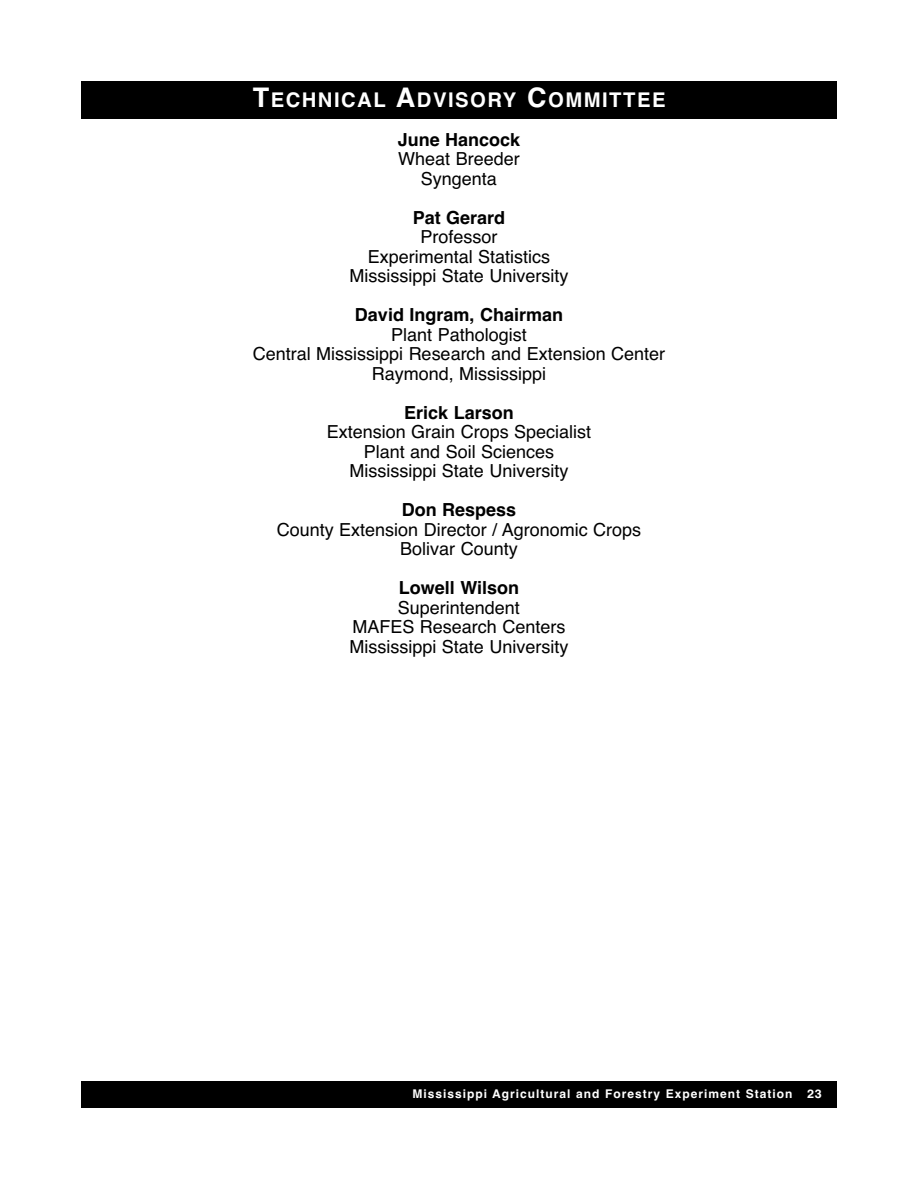
<style>
.page{position:relative;width:918px;height:1188px;background:#fff}
.page>*{position:absolute;margin:0;border:0;box-sizing:border-box;transform-origin:0 0}
.t1{font:700 20.25px "Helvetica";letter-spacing:.075em;color:#fff}
.t2{font:18px/19.5px "Helvetica";color:#000;text-align:center}
.t3{font:700 18px "Helvetica";color:#000}
.t4{font:700 12px "Helvetica";letter-spacing:.085em;color:#fff}
.s1{font-size:27px}
</style>
<div class="page">
<div style="left:81px;top:1081px;width:756px;height:27px;background:#000"></div>
<div style="left:81px;top:81px;width:756px;height:38px;background:#000"></div>
<p class="t1" style="left:253px;top:92px;width:414px"><span class="s1">T</span>ECHNICAL <span class="s1">A</span>DVISORY <span class="s1">C</span>OMMITTEE</p>
<p class="t3" style="left:398px;top:133px;width:124px">June Hancock</p>
<p class="t2" style="left:398px;top:151px;width:123px">Wheat Breeder<br>Syngenta</p>
<p class="t3" style="left:413px;top:211px;width:94px">Pat Gerard</p>
<p class="t2" style="left:350px;top:229px;width:220px">Professor<br>Experimental Statistics<br>Mississippi State University</p>
<p class="t3" style="left:355px;top:308px;width:210px">David Ingram, Chairman</p>
<p class="t2" style="left:253px;top:326px;width:414px">Plant Pathologist<br>Central Mississippi Research and Extension Center<br>Raymond, Mississippi</p>
<p class="t3" style="left:404px;top:406px;width:111px">Erick Larson</p>
<p class="t2" style="left:327px;top:424px;width:266px">Extension Grain Crops Specialist<br>Plant and Soil Sciences<br>Mississippi State University</p>
<p class="t3" style="left:402px;top:503px;width:116px">Don Respess</p>
<p class="t2" style="left:277px;top:521px;width:366px">County Extension Director / Agronomic Crops<br>Bolivar County</p>
<p class="t3" style="left:399px;top:581px;width:122px">Lowell Wilson</p>
<p class="t2" style="left:350px;top:599px;width:220px">Superintendent<br>MAFES Research Centers<br>Mississippi State University</p>
<p class="t4" style="left:412px;top:1089px;width:411px">Mississippi Agricultural and Forestry Experiment Station 23</p>
</div>
